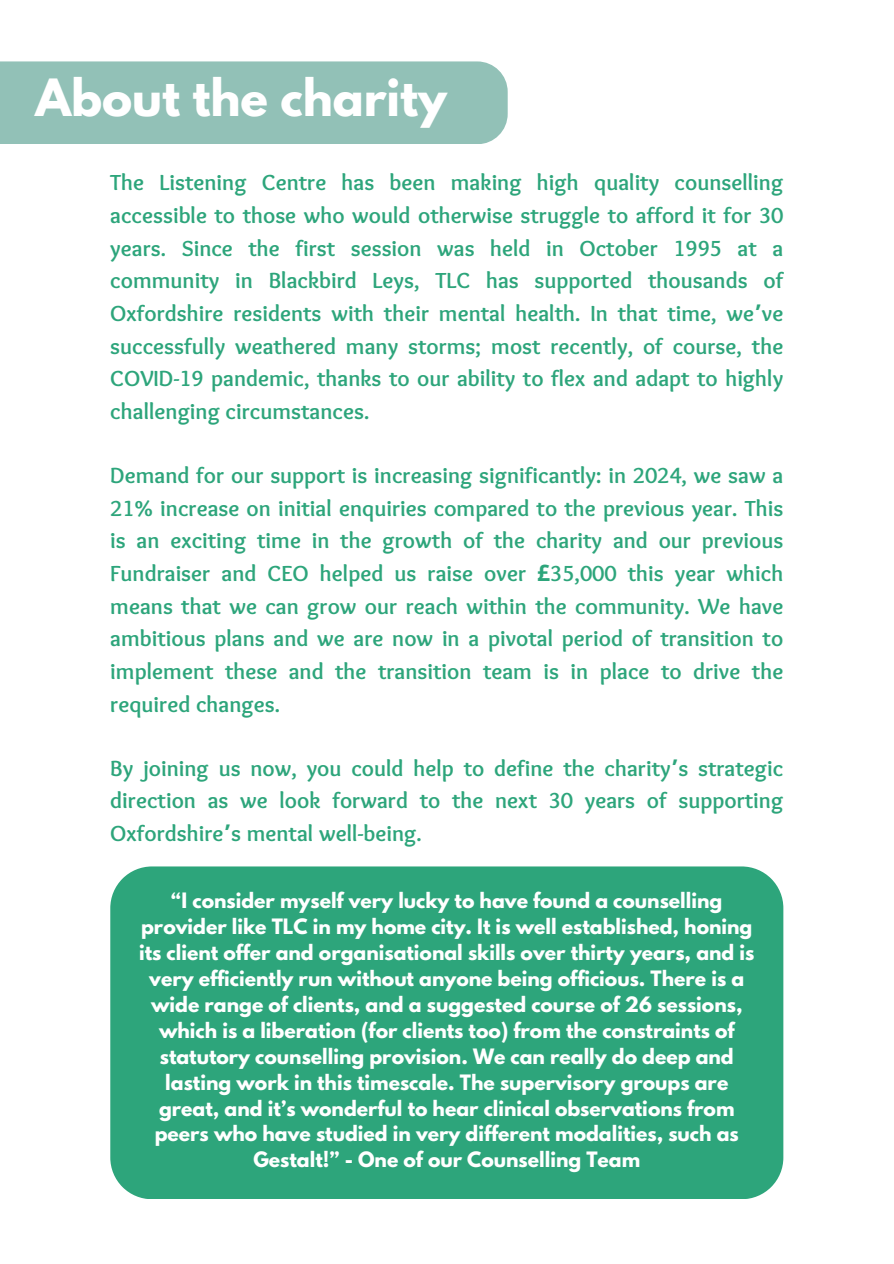
<style>
.page{position:relative;width:894px;height:1264px;background:#fff}
.page>*{position:absolute;margin:0;border:0;box-sizing:border-box;transform-origin:0 0}
.t1{font:700 45.45px "League Spartan";color:#fff}
.t2{font:700 22.65px/32.7px "Sukar";color:#2da57b;text-align:justify}
.t3{font:700 18.75px/25.8px "League Spartan";color:#fff;text-align:center}
.s1{font-family:"Noto Sans Gurmukhi"}
.s2{font-family:"Noto Sans"}
</style>
<div class="page">
<div style="left:0;top:61px;width:507px;height:83px;background:#92c1b7"></div>
<div style="left:110px;top:866px;width:673px;height:333px;background:#2da57b"></div>
<h1 class="t1" style="left:35px;top:75px;width:413px">About the charity</h1>
<h2 class="t2" style="left:110px;top:169px;width:674px">The Listening Centre has been making high quality counselling accessible to those who would otherwise struggle to afford it for 30 years. Since the first session was held in October 1995 at a community in Blackbird Leys, TLC has supported thousands of Oxfordshire residents with their mental health. In that time, we<span class="s1">’</span>ve successfully weathered many storms; most recently, of course, the COVID-19 pandemic, thanks to our ability to flex and adapt to highly challenging circumstances.</h2>
<h2 class="t2" style="left:110px;top:461px;width:674px">Demand for our support is increasing significantly: in 2024, we saw a 21% increase on initial enquiries compared to the previous year. This is an exciting time in the growth of the charity and our previous Fundraiser and CEO helped us raise over <span class="s2">£</span>35,000 this year which means that we can grow our reach within the community. We have ambitious plans and we are now in a pivotal period of transition to implement these and the transition team is in place to drive the required changes.</h2>
<p class="t2" style="left:110px;top:754px;width:674px">By joining us now, you could help to define the charity<span class="s1">’</span>s strategic direction as we look forward to the next 30 years of supporting Oxfordshire<span class="s1">’</span>s mental well-being.</p>
<p class="t3" style="left:139px;top:890px;width:616px">“I consider myself very lucky to have found a counselling provider like TLC in my home city. It is well established, honing its client offer and organisational skills over thirty years, and is very efficiently run without anyone being officious. There is a wide range of clients, and a suggested course of 26 sessions, which is a liberation (for clients too) from the constraints of statutory counselling provision. We can really do deep and lasting work in this timescale. The supervisory groups are great, and it’s wonderful to hear clinical observations from peers who have studied in very different modalities, such as Gestalt!” - One of our Counselling Team</p>
</div>
